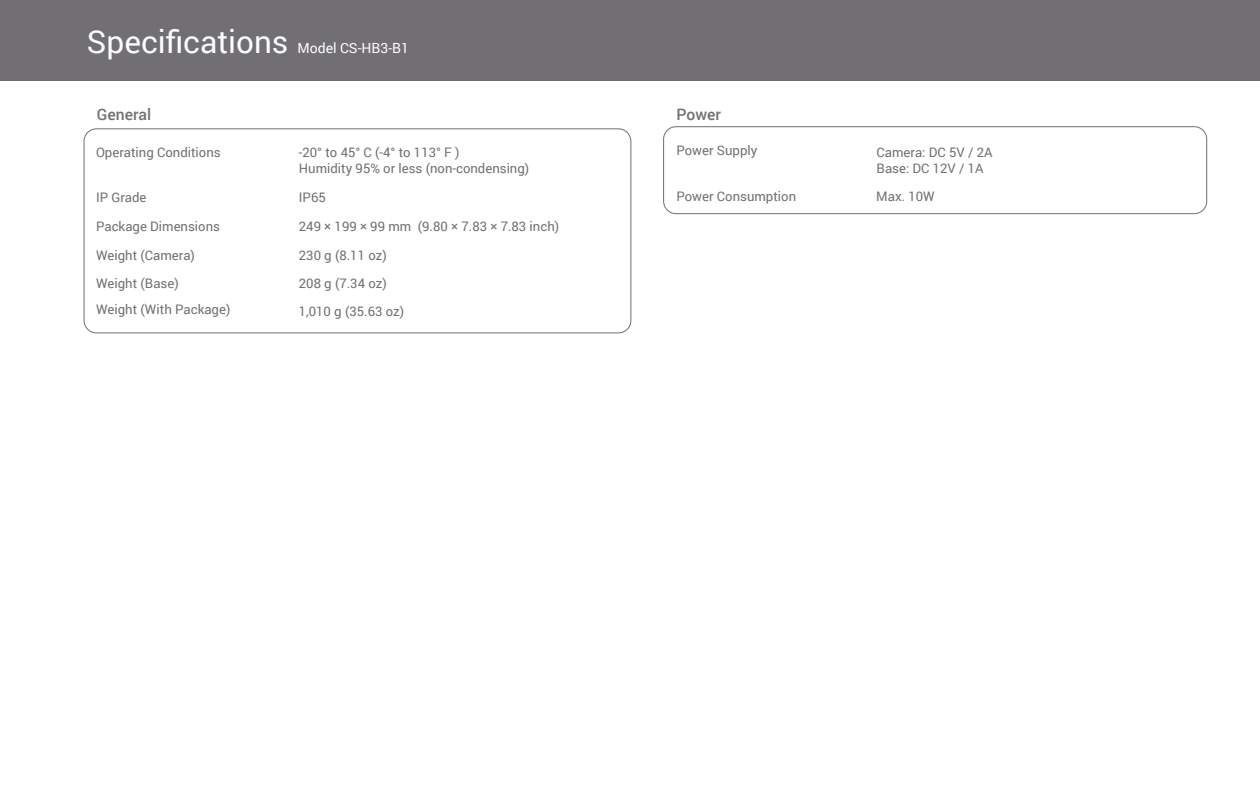
<style>
.page{position:relative;width:1260px;height:788px;background:#fff}
.page>*{position:absolute;margin:0;border:0;box-sizing:border-box;transform-origin:0 0}
.t1{font:31.5px "Roboto";color:#fcfdff}
.t2{font:500 15.75px "Roboto";color:#716f71}
.t3{font:14px "Roboto";color:#fcfdff}
.t4{font:13.12px/15.8px "Roboto";color:#716f71}
</style>
<div class="page">
<div style="left:663px;top:126px;width:544px;height:88px;border:1px solid #716f71;border-radius:12px"></div>
<div style="left:84px;top:128px;width:547px;height:205px;border:1px solid #716f71;border-radius:12px"></div>
<div style="left:0;top:0;width:1260px;height:80px;background:#716f71"></div>
<h1 class="t1" style="left:87px;top:20px;width:203px">Specifications</h1>
<p class="t3" style="left:298px;top:38px;width:113px">Model CS-HB3-B1</p>
<p class="t2" style="left:97px;top:103px;width:56px">General</p>
<p class="t4" style="left:96px;top:144px;width:126px">Operating Conditions</p>
<p class="t4" style="left:299px;top:144px;width:232px">-20° to 45° C (-4° to 113° F )<br>Humidity 95% or less (non-condensing)</p>
<p class="t4" style="left:96px;top:189px;width:52px">IP Grade</p>
<p class="t4" style="left:299px;top:189px;width:28px">IP65</p>
<p class="t4" style="left:96px;top:218px;width:125px">Package Dimensions</p>
<p class="t4" style="left:299px;top:218px;width:262px">249 × 199 × 99 mm (9.80 × 7.83 × 7.83 inch)</p>
<p class="t4" style="left:96px;top:247px;width:100px">Weight (Camera)</p>
<p class="t4" style="left:299px;top:247px;width:89px">230 g (8.11 oz)</p>
<p class="t4" style="left:96px;top:275px;width:84px">Weight (Base)</p>
<p class="t4" style="left:299px;top:275px;width:89px">208 g (7.34 oz)</p>
<p class="t4" style="left:96px;top:301px;width:136px">Weight (With Package)</p>
<p class="t4" style="left:299px;top:302px;width:107px">1,010 g (35.63 oz)</p>
<p class="t2" style="left:676px;top:103px;width:46px">Power</p>
<p class="t4" style="left:676px;top:142px;width:82px">Power Supply</p>
<p class="t4" style="left:877px;top:144px;width:118px">Camera: DC 5V / 2A<br>Base: DC 12V / 1A</p>
<p class="t4" style="left:676px;top:188px;width:121px">Power Consumption</p>
<p class="t4" style="left:876px;top:188px;width:60px">Max. 10W</p>
</div>
